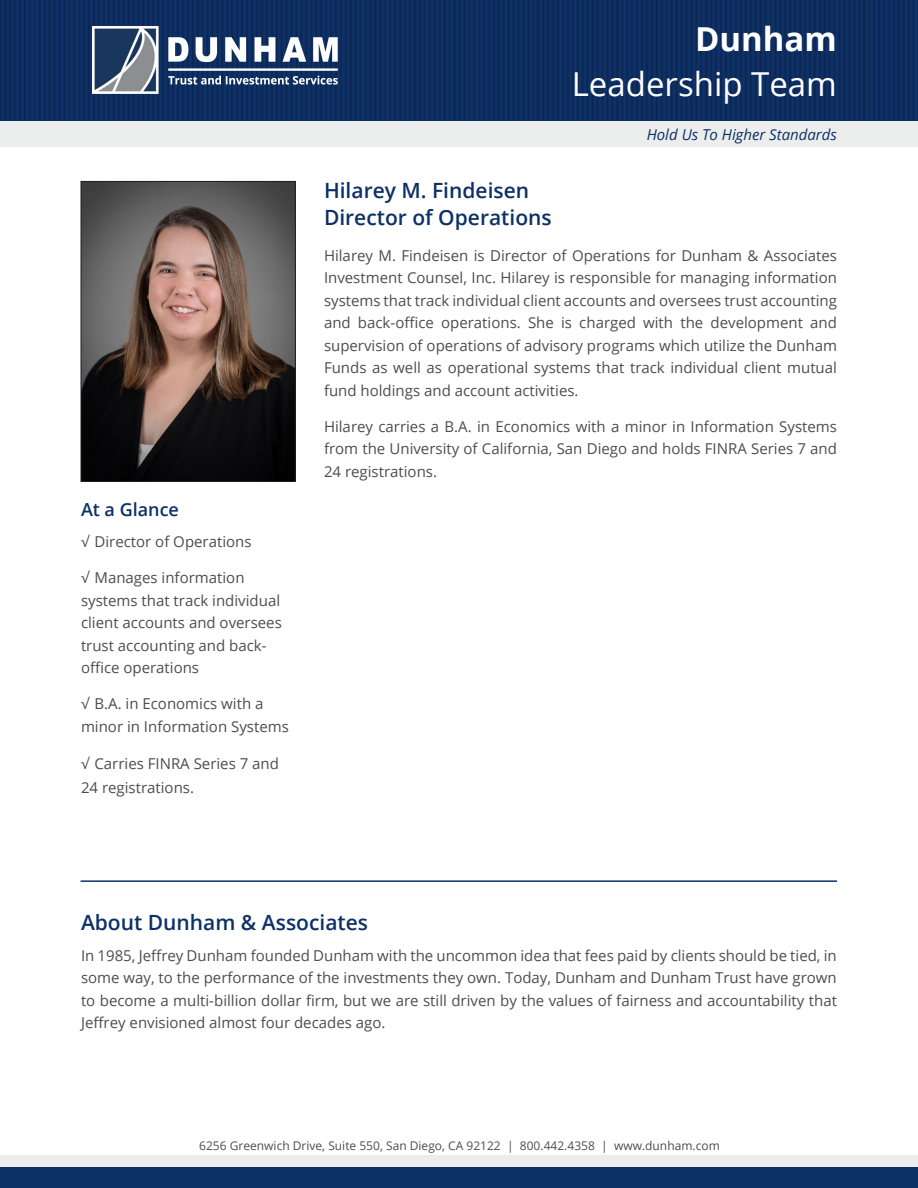
<style>
.page{position:relative;width:918px;height:1188px;background:#fff}
.page>*{position:absolute;margin:0;border:0;box-sizing:border-box;transform-origin:0 0}
.Page_Title_-_White{font:33px "Open Sans";color:#fff}
.Page_Title_-_White-2{font:700 33px "Open Sans";color:#fff}
.Subhead_12pt_-_Blue{font:600 21px "Open Sans";color:#0d3166}
.Subhead_12pt_-_Blue-2{font:600 18px "Open Sans";color:#0d3166}
.Body_Regular{font:15px/22.5px "Open Sans";color:#4d4d4d;text-align:justify}
.Checkmark_Bullet_Mai{font:15px/22.5px "Open Sans";color:#4d4d4d}
.Blue_Slogan_Line{font:italic 15px "Open Sans";color:#0d3166}
.t1{font:12px "Open Sans";color:#4d4d4d}
</style>
<div class="page">
<img style="left:0;top:0;width:918px;height:122px">
<div style="left:0;top:122px;width:918px;height:25px;background:#eceded"></div>
<div style="left:0;top:1156px;width:918px;height:22px;background:#eceded"></div>
<div style="left:0;top:1168px;width:918px;height:20px;background:#0d3166"></div>
<img style="left:83px;top:183px;width:211px;height:297px">
<div style="left:81px;top:181px;width:215px;height:301px;border:1px solid #231f20"></div>
<hr style="left:81px;top:880px;width:756px;height:2px;background:#0d3166">
<img style="left:93px;top:27px;width:245px;height:66px">
<p class="Page_Title_-_White-2" style="left:695px;top:15px;width:143px">Dunham</p>
<p class="Page_Title_-_White" style="left:572px;top:61px;width:267px">Leadership Team</p>
<p class="Blue_Slogan_Line" style="left:647px;top:124px;width:192px">Hold Us To Higher Standards</p>
<p class="Subhead_12pt_-_Blue-2" style="left:81px;top:497px;width:100px">At a Glance</p>
<p class="Checkmark_Bullet_Mai" style="left:81px;top:530px;width:172px">√ Director of Operations</p>
<p class="Checkmark_Bullet_Mai" style="left:81px;top:566px;width:202px">√ Manages information systems that track individual client accounts and oversees trust accounting and back&shy;office operations</p>
<p class="Checkmark_Bullet_Mai" style="left:81px;top:692px;width:209px">√ B.A. in Economics with a minor in Information Systems</p>
<p class="Checkmark_Bullet_Mai" style="left:81px;top:752px;width:199px;line-height:24px">√ Carries FINRA Series 7 and<br>24 registrations.</p>
<p class="Subhead_12pt_-_Blue" style="left:324px;top:175px;width:207px">Hilarey M. Findeisen</p>
<p class="Subhead_12pt_-_Blue" style="left:324px;top:203px;width:229px">Director of Operations</p>
<p class="Body_Regular" style="left:324px;top:244px;width:515px">Hilarey M. Findeisen is Director of Operations for Dunham &amp; Associates Investment Counsel, Inc. Hilarey is responsible for managing information systems that track individual client accounts and oversees trust accounting and back-office operations. She is charged with the development and supervision of operations of advisory programs which utilize the Dunham Funds as well as operational systems that track individual client mutual fund holdings and account activities.</p>
<p class="Body_Regular" style="left:324px;top:415px;width:515px">Hilarey carries a B.A. in Economics with a minor in Information Systems from the University of California, San Diego and holds FINRA Series 7 and 24 registrations.</p>
<h2 class="Subhead_12pt_-_Blue" style="left:81px;top:908px;width:289px">About Dunham &amp; Associates</h2>
<p class="Body_Regular" style="left:81px;top:944px;width:758px">In 1985, Jeffrey Dunham founded Dunham with the uncommon idea that fees paid by clients should be tied, in some way, to the performance of the investments they own. Today, Dunham and Dunham Trust have grown to become a multi-billion dollar firm, but we are still driven by the values of fairness and accountability that Jeffrey envisioned almost four decades ago.</p>
<p class="t1" style="left:199px;top:1137px;width:522px">6256 Greenwich Drive, Suite 550, San Diego, CA 92122 | 800.442.4358 | www.dunham.com</p>
</div>
